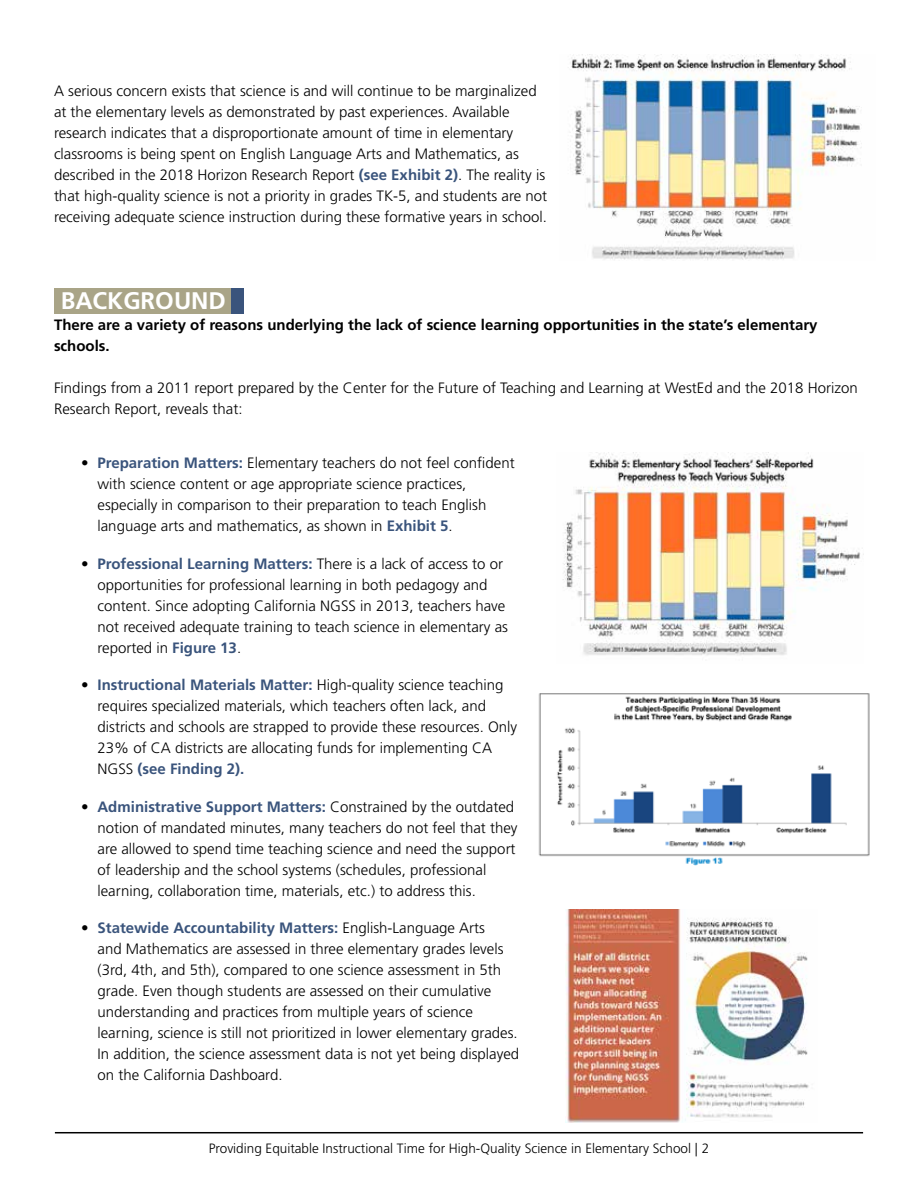
<style>
.page{position:relative;width:918px;height:1188px;background:#fff}
.page>*{position:absolute;margin:0;border:0;box-sizing:border-box;transform-origin:0 0}
.t1{font:700 24px "Frutiger";color:#fff}
.t2{font:300 15px/21px "Frutiger";color:#000}
.t3{font:700 15px/21px "Frutiger";color:#000}
.t4{font:300 13.5px "Frutiger";color:#000}
.s1{font-weight:700;color:#3a547c}
</style>
<div class="page">
<hr style="left:55px;top:1132px;width:808px;height:1px;background:#000">
<div style="left:54px;top:288px;width:177px;height:25px;background:#a9a487"></div>
<div style="left:231px;top:288px;width:13px;height:25px;background:#3a547c"></div>
<img style="left:570px;top:54px;width:292px;height:206px">
<img style="left:562px;top:453px;width:302px;height:203px">
<img style="left:538px;top:693px;width:332px;height:173px">
<img style="left:565px;top:909px;width:244px;height:213px">
<p class="t2" style="left:54px;top:80px;width:495px">A serious concern exists that science is and will continue to be marginalized at the elementary levels as demonstrated by past experiences. Available research indicates that a disproportionate amount of time in elementary classrooms is being spent on English Language Arts and Mathematics, as described in the 2018 Horizon Research Report <span class="s1">(see Exhibit 2)</span>. The reality is that high-quality science is not a priority in grades TK-5, and students are not receiving adequate science instruction during these formative years in school.</p>
<h1 class="t1" style="left:61px;top:287px;width:167px">BACKGROUND</h1>
<p class="t3" style="left:54px;top:314px;width:765px">There are a variety of reasons underlying the lack of science learning opportunities in the state’s elementary schools.</p>
<p class="t2" style="left:54px;top:378px;width:805px">Findings from a 2011 report prepared by the Center for the Future of Teaching and Learning at WestEd and the 2018 Horizon<br>Research Report, reveals that:</p>
<p class="t2" style="left:98px;top:453px;width:419px;text-indent:-16px">• <span class="s1">Preparation Matters:</span> Elementary teachers do not feel confident with science content or age appropriate science practices, especially in comparison to their preparation to teach English language arts and mathematics, as shown in <span class="s1">Exhibit 5</span>.</p>
<p class="t2" style="left:98px;top:553px;width:412px;text-indent:-16px">• <span class="s1">Professional Learning Matters:</span> There is a lack of access to or opportunities for professional learning in both pedagogy and content. Since adopting California NGSS in 2013, teachers have not received adequate training to teach science in elementary as reported in <span class="s1">Figure 13</span>.</p>
<p class="t2" style="left:98px;top:675px;width:421px;text-indent:-16px">• <span class="s1">Instructional Materials Matter:</span> High-quality science teaching requires specialized materials, which teachers often lack, and districts and schools are strapped to provide these resources. Only 23% of CA districts are allocating funds for implementing CA NGSS <span class="s1">(see Finding 2).</span></p>
<p class="t2" style="left:98px;top:796px;width:422px;text-indent:-16px">• <span class="s1">Administrative Support Matters:</span> Constrained by the outdated notion of mandated minutes, many teachers do not feel that they are allowed to spend time teaching science and need the support of leadership and the school systems (schedules, professional learning, collaboration time, materials, etc.) to address this.</p>
<p class="t2" style="left:98px;top:918px;width:423px;text-indent:-16px">• <span class="s1">Statewide Accountability Matters:</span> English-Language Arts<br>and Mathematics are assessed in three elementary grades levels (3rd, 4th, and 5th), compared to one science assessment in 5th grade. Even though students are assessed on their cumulative understanding and practices from multiple years of science learning, science is still not prioritized in lower elementary grades.<br>In addition, the science assessment data is not yet being displayed on the California Dashboard.</p>
<p class="t4" style="left:209px;top:1141px;width:502px">Providing Equitable Instructional Time for High-Quality Science in Elementary School | 2</p>
</div>
